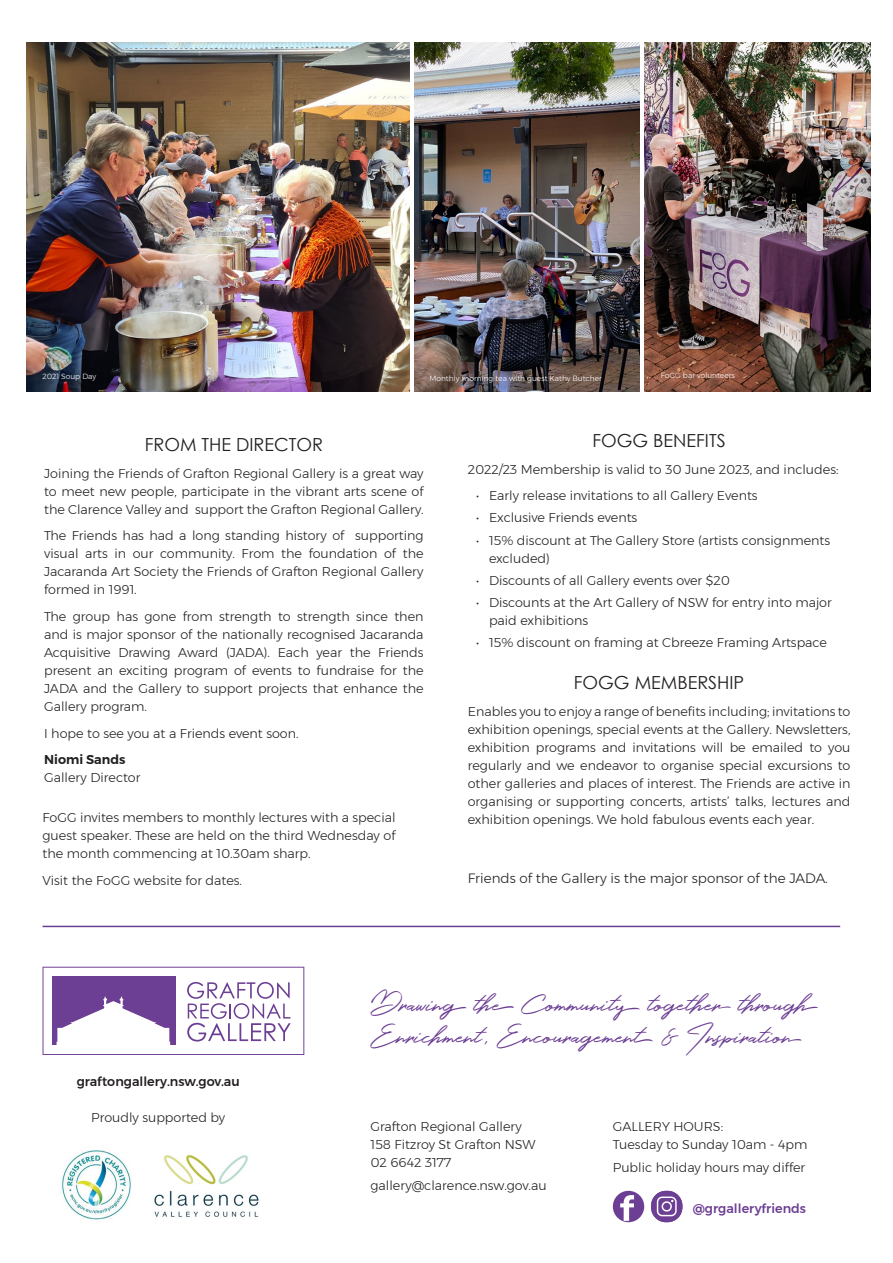
<style>
.page{position:relative;width:893px;height:1263px;background:#fff}
.page>*{position:absolute;margin:0;border:0;box-sizing:border-box;transform-origin:0 0}
.t1{font:30.45px/32.4px "Holland";color:#6d3f94}
.t2{font:18px "Century Gothic";color:#231f20}
.t3{font:300 13.5px "Montserrat";color:#231f20}
.t4{font:300 12.75px/18px "Montserrat";color:#231f20;text-align:justify}
.t5{font:500 12.75px "Montserrat";color:#231f20}
.t6{font:500 12.75px "Montserrat";color:#6d3f94}
.t7{font:600 12.75px "Montserrat";color:#231f20}
.t8{font:300 7.5px "Montserrat";color:#fff}
</style>
<div class="page">
<svg style="left:43px;top:967px;width:261px;height:88px"></svg>
<img style="left:61px;top:1150px;width:70px;height:70px">
<img style="left:154px;top:1154px;width:105px;height:63px">
<svg style="left:651px;top:1191px;width:31px;height:31px"></svg>
<div style="left:613px;top:1191px;width:31px;height:31px;background:#6d3f94;border-radius:50%"></div>
<svg style="left:620px;top:1195px;width:14px;height:26px"></svg>
<hr style="left:43px;top:926px;width:797px;height:1px;background:#6d3f94">
<img style="left:27px;top:43px;width:382px;height:348px">
<img style="left:645px;top:43px;width:225px;height:348px">
<img style="left:415px;top:43px;width:225px;height:348px">
<p class="t8" style="left:43px;top:371px;width:55px">2021 Soup Day</p>
<p class="t8" style="left:429px;top:372px;width:174px">Monthly morning tea with guest Kathy Butcher</p>
<p class="t8" style="left:661px;top:370px;width:76px">FoGG bar volunteers</p>
<h2 class="t2" style="left:145px;top:434px;width:180px">FROM THE DIRECTOR</h2>
<p class="t4" style="left:44px;top:464px;width:381px">Joining the Friends of Grafton Regional Gallery is a great way to meet new people, participate in the vibrant arts scene of the Clarence Valley and support the Grafton Regional Gallery.</p>
<p class="t4" style="left:44px;top:527px;width:381px">The Friends has had a long standing history of supporting visual arts in our community. From the foundation of the Jacaranda Art Society the Friends of Grafton Regional Gallery formed in 1991.</p>
<p class="t4" style="left:44px;top:607px;width:381px">The group has gone from strength to strength since then and is major sponsor of the nationally recognised Jacaranda Acquisitive Drawing Award (JADA). Each year the Friends present an exciting program of events to fundraise for the JADA and the Gallery to support projects that enhance the Gallery program.</p>
<p class="t4" style="left:44px;top:724px;width:256px">I hope to see you at a Friends event soon.</p>
<p class="t7" style="left:44px;top:749px;width:83px">Niomi Sands</p>
<p class="t4" style="left:44px;top:768px;width:98px">Gallery Director</p>
<p class="t4" style="left:43px;top:809px;width:354px">FoGG invites members to monthly lectures with a special guest speaker. These are held on the third Wednesday of the month commencing at 10.30am sharp.</p>
<p class="t4" style="left:43px;top:871px;width:201px">Visit the FoGG website for dates.</p>
<h2 class="t2" style="left:592px;top:430px;width:135px">FOGG BENEFITS</h2>
<p class="t4" style="left:468px;top:460px;width:372px">2022/23 Membership is valid to 30 June 2023, and includes:</p>
<p class="t4" style="left:476px;top:486px;width:283px">• Early release invitations to all Gallery Events</p>
<p class="t4" style="left:476px;top:509px;width:163px">• Exclusive Friends events</p>
<p class="t4" style="left:489px;top:531px;width:343px;text-indent:-13px">• 15% discount at The Gallery Store (artists consignments excluded)</p>
<p class="t4" style="left:476px;top:571px;width:255px">• Discounts of all Gallery events over $20</p>
<p class="t4" style="left:489px;top:593px;width:344px;text-indent:-13px">• Discounts at the Art Gallery of NSW for entry into major paid exhibitions</p>
<p class="t4" style="left:476px;top:634px;width:352px">• 15% discount on framing at Cbreeze Framing Artspace</p>
<h2 class="t2" style="left:574px;top:671px;width:172px">FOGG MEMBERSHIP</h2>
<p class="t4" style="left:468px;top:702px;width:384px">Enables you to enjoy a range of benefits including; invitations to exhibition openings, special events at the Gallery. Newsletters, exhibition programs and invitations will be emailed to you regularly and we endeavor to organise special excursions to other galleries and places of interest. The Friends are active in organising or supporting concerts, artists’ talks, lectures and exhibition openings. We hold fabulous events each year.</p>
<p class="t3" style="left:468px;top:868px;width:362px">Friends of the Gallery is the major sponsor of the JADA.</p>
<p class="t5" style="left:77px;top:1072px;width:165px">graftongallery.nsw.gov.au</p>
<p class="t4" style="left:91px;top:1109px;width:136px">Proudly supported by</p>
<h1 class="t1" style="left:370px;top:986px;width:440px">Drawing the Community together through<br>Enrichment, Encouragement &amp; Inspiration</h1>
<p class="t4" style="left:370px;top:1117px;width:167px;text-align:left">Grafton Regional Gallery<br>158 Fitzroy St Grafton NSW<br>02 6642 3177</p>
<p class="t4" style="left:370px;top:1176px;width:178px">gallery@clarence.nsw.gov.au</p>
<p class="t4" style="left:613px;top:1117px;width:196px">GALLERY HOURS:<br>Tuesday to Sunday 10am - 4pm</p>
<p class="t4" style="left:613px;top:1158px;width:194px">Public holiday hours may differ</p>
<p class="t6" style="left:693px;top:1198px;width:115px">@grgalleryfriends</p>
</div>
